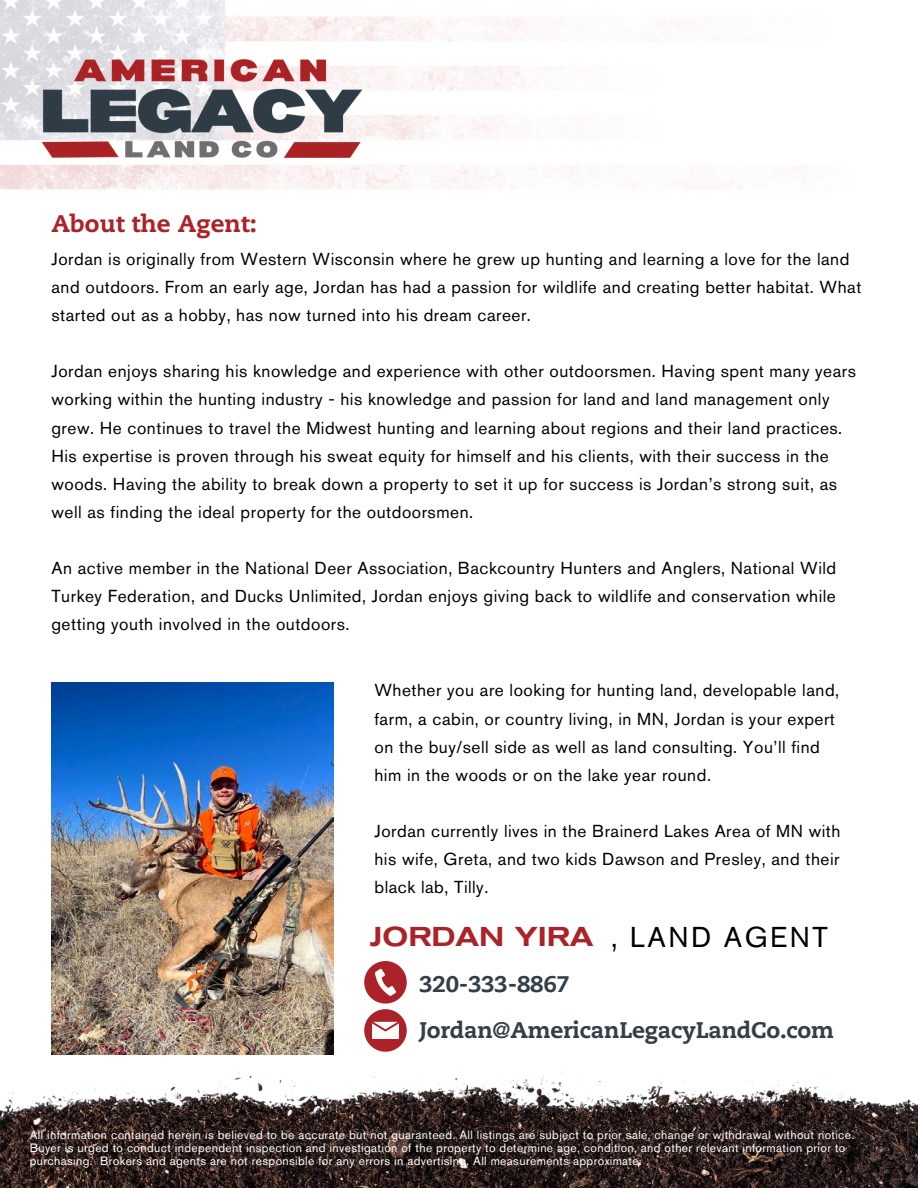
<style>
.page{position:relative;width:918px;height:1188px;background:#fff}
.page>*{position:absolute;margin:0;border:0;box-sizing:border-box;transform-origin:0 0}
.t1{font:28.5px "Akzidenz Grotesk Pro";letter-spacing:.085em;color:#000}
.t2{font:500 expanded 27px "Akzidenz Grotesk BE";color:#ab2328}
.t3{font:800 24px "Caecilia LT Pro 85";color:#ab2328}
.t4{font:800 22.5px "Caecilia LT Pro 85";letter-spacing:-.01em;color:#333f48}
.t5{font:17.25px/28.2px "Akzidenz Grotesk Pro";letter-spacing:.03em;color:#000}
.t6{font:12px/13px "Akzidenz Grotesk Pro";letter-spacing:.03em;color:#fff}
</style>
<div class="page">
<img style="left:51px;top:682px;width:283px;height:373px">
<img style="left:0;top:1072px;width:918px;height:116px">
<svg style="left:364px;top:961px;width:43px;height:91px"></svg>
<img style="left:0;top:0;width:801px;height:190px">
<img style="left:29px;top:0;width:345px;height:190px">
<h4 class="t3" style="left:52px;top:213px;width:207px">About the Agent:</h4>
<p class="t5" style="left:51px;top:246px;width:811px">Jordan is originally from Western Wisconsin where he grew up hunting and learning a love for the land and outdoors. From an early age, Jordan has had a passion for wildlife and creating better habitat. What started out as a hobby, has now turned into his dream career.</p>
<p class="t5" style="left:51px;top:359px;width:806px">Jordan enjoys sharing his knowledge and experience with other outdoorsmen. Having spent many years working within the hunting industry - his knowledge and passion for land and land management only grew. He continues to travel the Midwest hunting and learning about regions and their land practices.<br>His expertise is proven through his sweat equity for himself and his clients, with their success in the woods. Having the ability to break down a property to set it up for success is Jordan’s strong suit, as well as finding the ideal property for the outdoorsmen.</p>
<h3 class="t5" style="left:51px;top:556px;width:786px;text-align:justify">An active member in the National Deer Association, Backcountry Hunters and Anglers, National Wild Turkey Federation, and Ducks Unlimited, Jordan enjoys giving back to wildlife and conservation while getting youth involved in the outdoors.</h3>
<h4 class="t5" style="left:374px;top:678px;width:466px">Whether you are looking for hunting land, developable land, farm, a cabin, or country living, in MN, Jordan is your expert on the buy/sell side as well as land consulting. You’ll find him in the woods or on the lake year round.</h4>
<h4 class="t5" style="left:374px;top:819px;width:468px;text-align:justify">Jordan currently lives in the Brainerd Lakes Area of MN with his wife, Greta, and two kids Dawson and Presley, and their black lab, Tilly.</h4>
<h4 class="t2" style="left:370px;top:926px;width:225px">JORDAN YIRA</h4>
<h1 class="t1" style="left:611px;top:925px;width:218px">, LAND AGENT</h1>
<h4 class="t4" style="left:420px;top:975px;width:152px">320-333-8867</h4>
<p class="t4" style="left:420px;top:1021px;width:416px">Jordan@AmericanLegacyLandCo.com</p>
<h2 class="t6" style="left:30px;top:1129px;width:826px">All information contained herein is believed to be accurate but not guaranteed. All listings are subject to prior sale, change or withdrawal without notice.<br>Buyer is urged to conduct independent inspection and investigation of the property to determine age, condition, and other relevant information prior to purchasing. Brokers and agents are not responsible for any errors in advertising. All measurements approximate.</h2>
</div>
